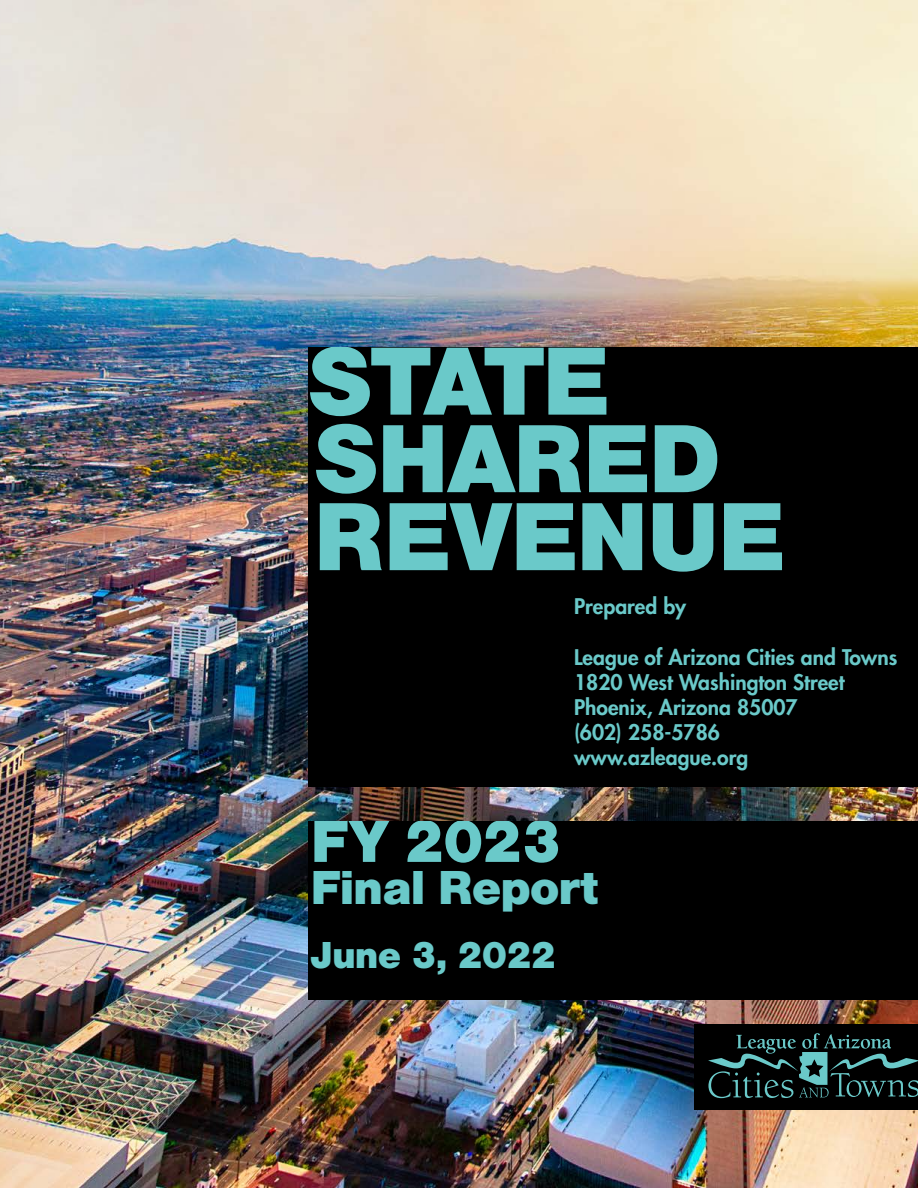
<style>
.page{position:relative;width:918px;height:1188px;background:#fff}
.page>*{position:absolute;margin:0;border:0;box-sizing:border-box;transform-origin:0 0}
.t1{font:900 100.35px/77.7px "Nimbus San";letter-spacing:-.025em;color:#6ac9c9}
.t2{font:900 62.1px "Nimbus San";letter-spacing:-.025em;color:#6ac9c9}
.t3{font:900 49.5px "Nimbus San";letter-spacing:-.025em;color:#6ac9c9}
.t4{font:900 39px "Nimbus San";letter-spacing:-.025em;color:#6ac9c9}
.t5{font:800 21px/25.2px "Futura Std";color:#6ac9c9}
</style>
<div class="page">
<img style="left:0;top:0;width:918px;height:1188px">
<div style="left:309px;top:821px;width:609px;height:179px;background:#000"></div>
<div style="left:309px;top:347px;width:609px;height:440px;background:#000"></div>
<div style="left:695px;top:1024px;width:223px;height:85px;background:#000"></div>
<svg style="left:708px;top:1033px;width:210px;height:65px"></svg>
<h1 class="t1" style="left:307px;top:343px;width:480px">STATE<br>SHARED<br>REVENUE</h1>
<p class="t5" style="left:574px;top:594px;width:113px">Prepared by</p>
<p class="t5" style="left:574px;top:644px;width:325px">League of Arizona Cities and Towns<br>1820 West Washington Street<br>Phoenix, Arizona 85007<br>(602) 258-5786 www.azleague.org</p>
<h2 class="t2" style="left:310px;top:806px;width:253px">FY 2023</h2>
<h3 class="t3" style="left:310px;top:859px;width:290px">Final Report</h3>
<h3 class="t4" style="left:310px;top:933px;width:247px">June 3, 2022</h3>
</div>
